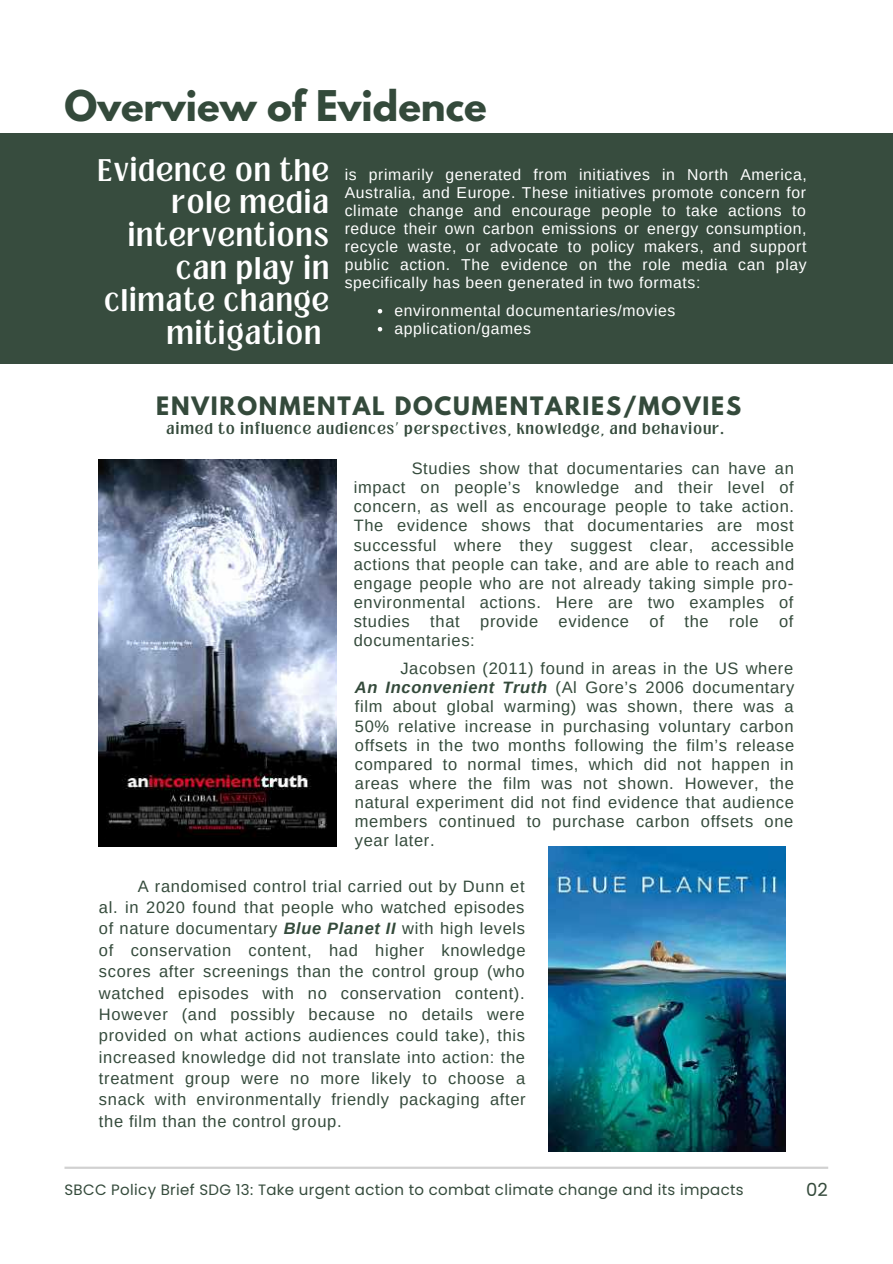
<style>
.page{position:relative;width:893px;height:1264px;background:#fff}
.page>*{position:absolute;margin:0;border:0;box-sizing:border-box;transform-origin:0 0}
.t1{font:700 37.5px "League Spartan";color:#344a3b}
.t2{font:600 24px "Loubag";letter-spacing:.08em;color:#fff}
.t3{font:700 22.5px "League Spartan";letter-spacing:.08em;color:#344a3b}
.t4{font:18px "Poppins";color:#344a3b}
.t5{font:16.5px/19px "Arimo";letter-spacing:.04em;color:#344a3b;text-align:justify}
.t6{font:15.75px/18px "Arimo";letter-spacing:.04em;color:#fff}
.t7{font:15px "Poppins";letter-spacing:.02em;color:#344a3b}
.t8{font:600 12px "Loubag";letter-spacing:.12em;color:#344a3b}
.s1{font-weight:700;font-style:italic}
</style>
<div class="page">
<div style="left:0;top:133px;width:892px;height:230px;background:#344a3b"></div>
<hr style="left:64px;top:1166px;width:764px;height:2px;background:#d1d1d1">
<img style="left:99px;top:459px;width:237px;height:387px">
<img style="left:548px;top:846px;width:237px;height:305px">
<svg style="left:378px;top:309px;width:4px;height:4px"></svg>
<svg style="left:378px;top:327px;width:4px;height:4px"></svg>
<h1 class="t1" style="left:64px;top:87px;width:423px">Overview of Evidence</h1>
<h2 class="t2" style="left:98px;top:151px;width:232px">Evidence on the</h2>
<h2 class="t2" style="left:172px;top:183px;width:158px">role media</h2>
<h2 class="t2" style="left:128px;top:216px;width:202px">interventions</h2>
<h2 class="t2" style="left:176px;top:248px;width:154px">can play in</h2>
<h2 class="t2" style="left:105px;top:281px;width:225px">climate change</h2>
<h2 class="t2" style="left:167px;top:314px;width:155px">mitigation</h2>
<p class="t6" style="left:345px;top:165px;width:463px;text-align:justify">is primarily generated from initiatives in North America, Australia, and Europe. These initiatives promote concern for climate change and encourage people to take actions to reduce their own carbon emissions or energy consumption, recycle waste, or advocate to policy makers, and support public action. The evidence on the role media can play specifically has been generated in two formats:</p>
<p class="t6" style="left:394px;top:301px;width:282px">environmental documentaries/movies application/games</p>
<h3 class="t3" style="left:156px;top:395px;width:586px">ENVIRONMENTAL DOCUMENTARIES/MOVIES</h3>
<p class="t8" style="left:167px;top:419px;width:558px">aimed to influence audiences’ perspectives, knowledge, and behaviour.</p>
<p class="t5" style="left:354px;top:459px;width:442px;text-indent:58px">Studies show that documentaries can have an impact on people’s knowledge and their level of concern, as well as encourage people to take action.<br>The evidence shows that documentaries are most successful where they suggest clear, accessible actions that people can take, and are able to reach and engage people who are not already taking simple pro&shy;environmental actions. Here are two examples of studies that provide evidence of the role of documentaries:</p>
<p class="t5" style="left:355px;top:659px;width:441px;text-indent:46px">Jacobsen (2011) found in areas in the US where <span class="s1">An Inconvenient Truth</span> (Al Gore’s 2006 documentary film about global warming) was shown, there was a 50% relative increase in purchasing voluntary carbon offsets in the two months following the film’s release compared to normal times, which did not happen in areas where the film was not shown. However, the natural experiment did not find evidence that audience members continued to purchase carbon offsets one year later.</p>
<p class="t5" style="left:99px;top:875px;width:428px;line-height:21.3px;text-indent:39px">A randomised control trial carried out by Dunn et al. in 2020 found that people who watched episodes of nature documentary <span class="s1">Blue Planet II</span> with high levels of conservation content, had higher knowledge scores after screenings than the control group (who watched episodes with no conservation content).<br>However (and possibly because no details were provided on what actions audiences could take), this increased knowledge did not translate into action: the treatment group were no more likely to choose a snack with environmentally friendly packaging after the film than the control group.</p>
<p class="t7" style="left:64px;top:1179px;width:680px">SBCC Policy Brief SDG 13: Take urgent action to combat climate change and its impacts</p>
<p class="t4" style="left:806px;top:1177px;width:23px">02</p>
</div>
